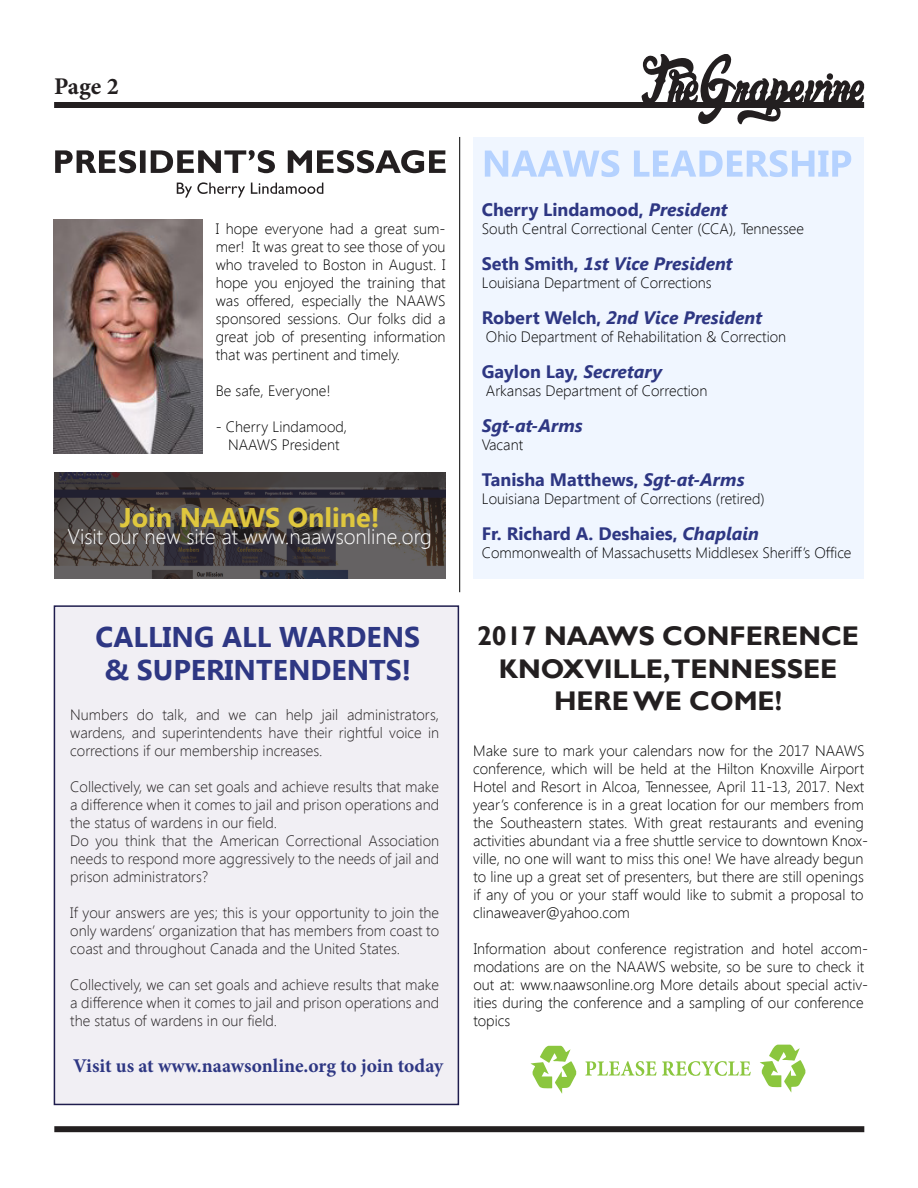
<style>
.page{position:relative;width:918px;height:1188px;background:#fff}
.page>*{position:absolute;margin:0;border:0;box-sizing:border-box;transform-origin:0 0}
.t1{font:700 28.5px/33px "Segoe UI";color:#2e3783;text-align:center}
.t2{font:700 27px/32.4px "Gill Sans";color:#231f20;text-align:center}
.t3{font:700 27px "Segoe UI";color:#dfc73e}
.t4{font:700 24px "Minion Pro";color:#231f20}
.t5{font:300 21px "Segoe UI";color:#fff}
.t6{font:700 19.5px "Minion Pro";color:#2e3783}
.t7{font:700 18px "Segoe UI";color:#2e3783}
.t8{font:italic 700 18px "Segoe UI";color:#2e3783}
.t9{font:300 15px/18px "Segoe UI";color:#000}
.t10{font:300 15px/18px "Segoe UI";color:#231f20;text-align:justify}
.s1{font-style:italic}
.s2{font-style:normal}
</style>
<div class="page">
<div style="left:473px;top:137px;width:390px;height:442px;background:#f0f6ff"></div>
<div style="left:54px;top:102px;width:810px;height:6px;background:#231f20"></div>
<svg style="left:642px;top:54px;width:222px;height:70px"></svg>
<svg style="left:177px;top:182px;width:146px;height:16px"></svg>
<svg style="left:55px;top:150px;width:391px;height:23px"></svg>
<div style="left:54px;top:1126px;width:810px;height:6px;background:#231f20"></div>
<div style="left:54px;top:605px;width:405px;height:500px;background:#f1eff4;border:2px solid #1f1d4e"></div>
<img style="left:54px;top:219px;width:148px;height:235px">
<hr style="left:459px;top:137px;width:1px;height:455px;background:#000">
<svg style="left:485px;top:150px;width:366px;height:27px"></svg>
<svg style="left:54px;top:472px;width:392px;height:107px;background:#4a4646"></svg>
<svg style="left:531px;top:1046px;width:45px;height:48px"></svg>
<svg style="left:585px;top:1061px;width:166px;height:15px"></svg>
<svg style="left:760px;top:1045px;width:45px;height:47px"></svg>
<h3 class="t4" style="left:54px;top:69px;width:66px">Page 2</h3>
<p class="t9" style="left:216px;top:219px;width:231px;text-align:justify">I hope everyone had a great sum&shy;mer! It was great to see those of you who traveled to Boston in August. I hope you enjoyed the training that was offered, especially the NAAWS sponsored sessions. Our folks did a great job of presenting information that was pertinent and timely.</p>
<p class="t9" style="left:216px;top:381px;width:117px">Be safe, Everyone!</p>
<p class="t9" style="left:216px;top:417px;width:133px;text-align:center">- Cherry Lindamood,<br>NAAWS President</p>
<h2 class="t3" style="left:120px;top:498px;width:262px">Join NAAWS Online!</h2>
<h3 class="t5" style="left:67px;top:522px;width:366px">Visit our new site at www.naawsonline.org</h3>
<h1 class="t1" style="left:96px;top:619px;width:326px">CALLING ALL WARDENS &amp; SUPERINTENDENTS!</h1>
<p class="t10" style="left:70px;top:705px;width:370px">Numbers do talk, and we can help jail administrators, wardens, and superintendents have their rightful voice in corrections if our membership increases.</p>
<p class="t10" style="left:70px;top:777px;width:370px;text-align:left">Collectively, we can set goals and achieve results that make a difference when it comes to jail and prison operations and the status of wardens in our field.<br>Do you think that the American Correctional Association needs to respond more aggressively to the needs of jail and prison administrators?</p>
<p class="t10" style="left:70px;top:903px;width:370px">If your answers are yes; this is your opportunity to join the only wardens’ organization that has members from coast to coast and throughout Canada and the United States.</p>
<p class="t10" style="left:70px;top:975px;width:370px">Collectively, we can set goals and achieve results that make a difference when it comes to jail and prison operations and the status of wardens in our field.</p>
<h3 class="t6" style="left:73px;top:1052px;width:372px">Visit us at www.naawsonline.org to join today</h3>
<p class="t7" style="left:482px;top:197px;width:247px">Cherry Lindamood, <span class="s1">President</span></p>
<p class="t9" style="left:482px;top:219px;width:324px">South Central Correctional Center (CCA), Tennessee</p>
<p class="t8" style="left:482px;top:251px;width:252px"><span class="s2">Seth Smith,</span> 1st Vice President</p>
<p class="t9" style="left:482px;top:273px;width:231px">Louisiana Department of Corrections</p>
<p class="t8" style="left:482px;top:305px;width:282px"><span class="s2">Robert Welch,</span> 2nd Vice President</p>
<p class="t9" style="left:486px;top:327px;width:302px">Ohio Department of Rehabilitation &amp; Correction</p>
<p class="t7" style="left:482px;top:359px;width:182px">Gaylon Lay, <span class="s1">Secretary</span></p>
<p class="t9" style="left:486px;top:381px;width:223px">Arkansas Department of Correction</p>
<p class="t8" style="left:482px;top:413px;width:103px">Sgt-at-Arms</p>
<p class="t9" style="left:482px;top:435px;width:43px">Vacant</p>
<p class="t7" style="left:482px;top:467px;width:264px">Tanisha Matthews, <span class="s1">Sgt-at-Arms</span></p>
<p class="t9" style="left:482px;top:489px;width:284px">Louisiana Department of Corrections (retired)</p>
<p class="t7" style="left:482px;top:521px;width:279px">Fr. Richard A. Deshaies, <span class="s1">Chaplain</span></p>
<p class="t9" style="left:482px;top:543px;width:371px">Commonwealth of Massachusetts Middlesex Sheriff’s Office</p>
<h2 class="t2" style="left:477px;top:621px;width:384px">2017 NAAWS CONFERENCE<br>KNOXVILLE,TENNESSEE<br>HERE WE COME!</h2>
<p class="t9" style="left:473px;top:741px;width:397px">Make sure to mark your calendars now for the 2017 NAAWS conference, which will be held at the Hilton Knoxville Airport Hotel and Resort in Alcoa, Tennessee, April 11-13, 2017. Next year’s conference is in a great location for our members from the Southeastern states. With great restaurants and evening activities abundant via a free shuttle service to downtown Knox&shy;ville, no one will want to miss this one! We have already begun to line up a great set of presenters, but there are still openings if any of you or your staff would like to submit a proposal to clinaweaver@yahoo.com</p>
<p class="t9" style="left:473px;top:939px;width:396px">Information about conference registration and hotel accom&shy;modations are on the NAAWS website, so be sure to check it out at: www.naawsonline.org More details about special activ&shy;ities during the conference and a sampling of our conference topics</p>
</div>
